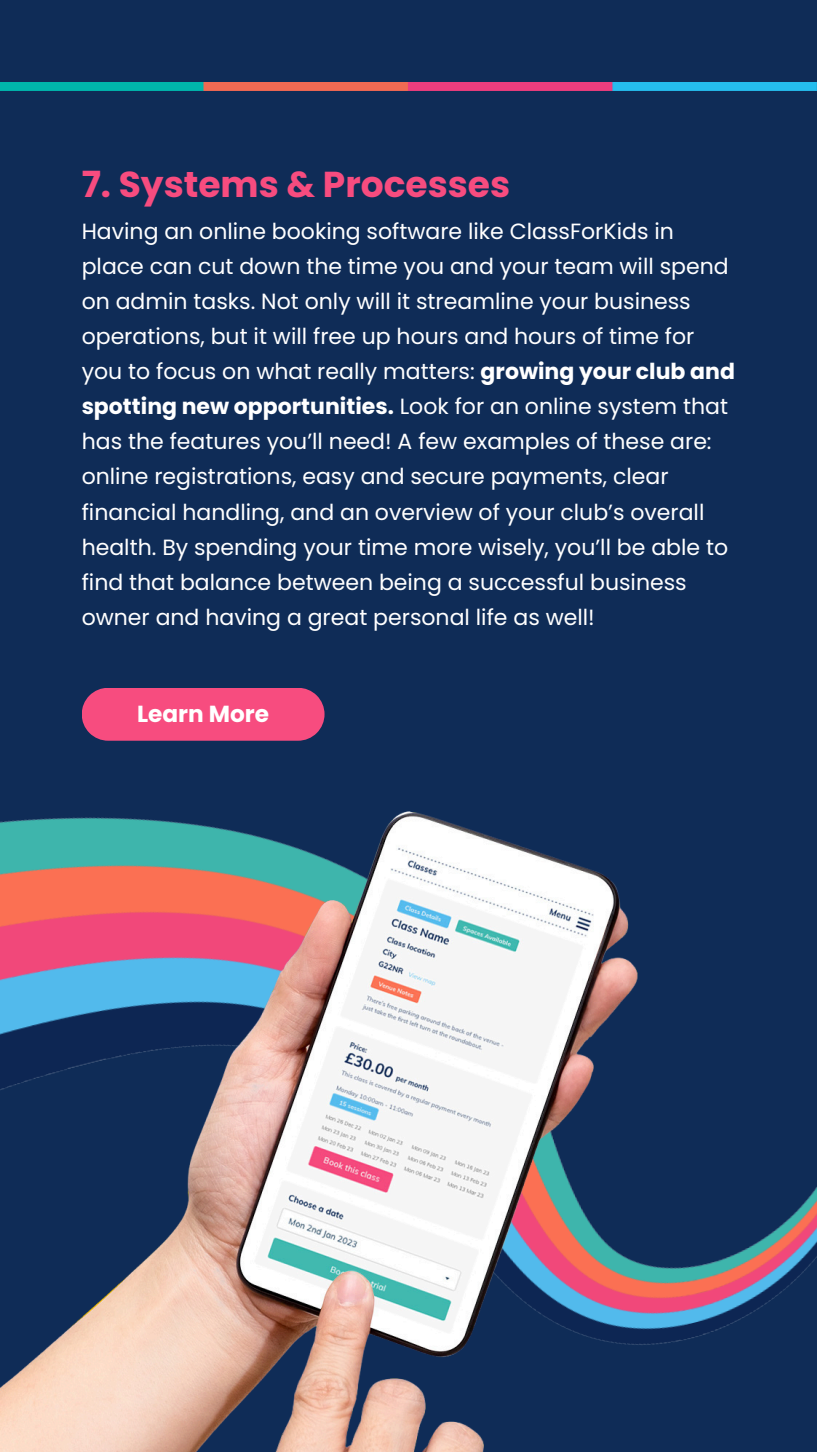
<style>
.page{position:relative;width:817px;height:1452px;background:#fff}
.page>*{position:absolute;margin:0;border:0;box-sizing:border-box;transform-origin:0 0}
.t1{font:700 36px "Poppins";color:#f74c7f}
.t2{font:700 23.2px "Poppins";color:#fff}
.t3{font:22px/35.1px "Poppins";color:#fff}
.s1{font-weight:700}
</style>
<div class="page">
<div style="left:0;top:0;width:816px;height:1451px;background:#0f2c57"></div>
<img style="left:0;top:740px;width:784px;height:711px">
<div style="left:82px;top:688px;width:242px;height:52px;background:#f74c7f"></div>
<img style="left:0;top:83px;width:816px;height:8px">
<p class="t1" style="left:82px;top:159px;width:430px">7. Systems &amp; Processes</p>
<p class="t3" style="left:82px;top:213px;width:654px">Having an online booking software like ClassForKids in place can cut down the time you and your team will spend on admin tasks. Not only will it streamline your business operations, but it will free up hours and hours of time for you to focus on what really matters: <span class="s1">growing your club and spotting new opportunities.</span> Look for an online system that has the features you’ll need! A few examples of these are: online registrations, easy and secure payments, clear financial handling, and an overview of your club’s overall health. By spending your time more wisely, you’ll be able to find that balance between being a successful business owner and having a great personal life as well!</p>
<h1 class="t2" style="left:137px;top:697px;width:133px">Learn More</h1>
</div>
